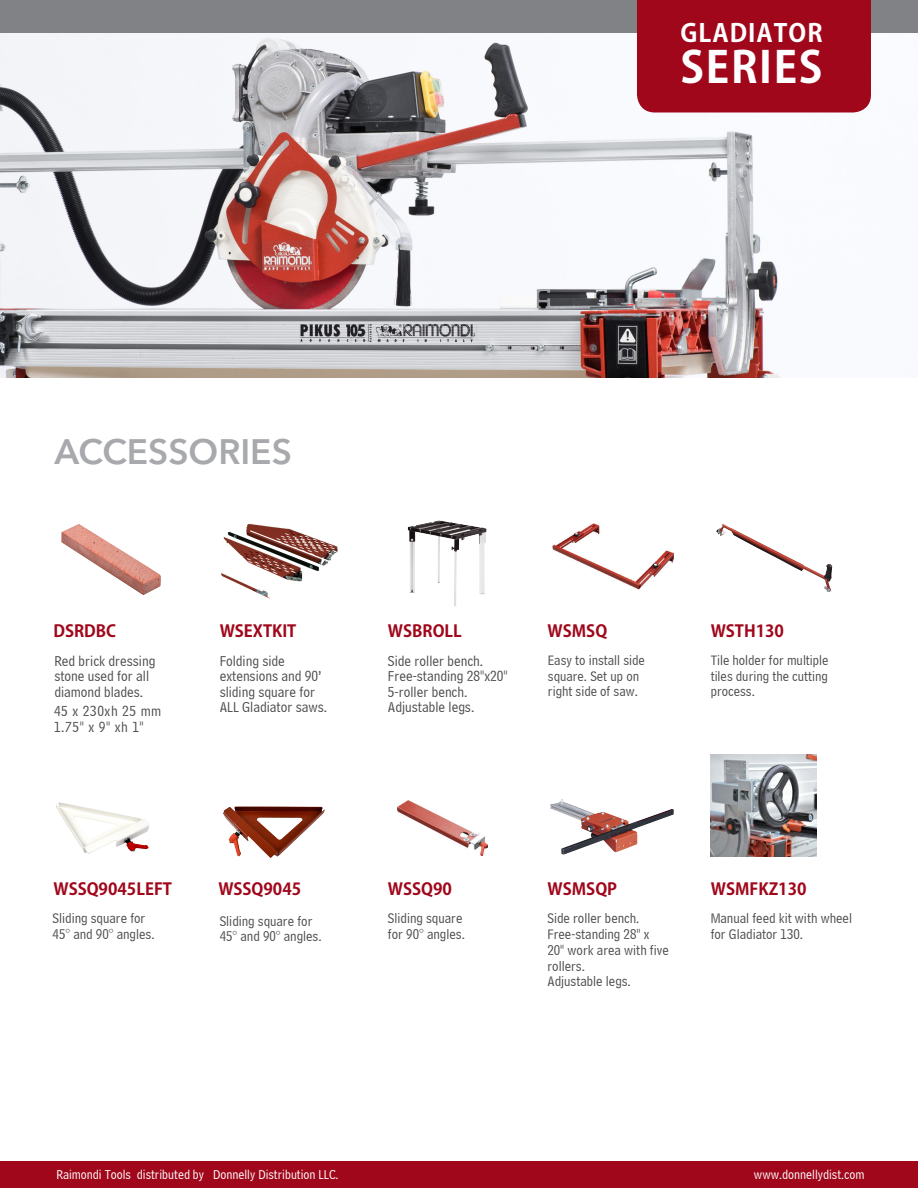
<style>
.page{position:relative;width:918px;height:1188px;background:#fff}
.page>*{position:absolute;margin:0;border:0;box-sizing:border-box;transform-origin:0 0}
.t1{font:700 43.05px "Adobe Gothic Std";letter-spacing:.04em;color:#fff}
.t2{font:600 35.1px "Avenir Next LT Pro";color:#a8a9ad}
.t3{font:700 24.75px "Adobe Gothic Std";letter-spacing:.04em;color:#fff}
.t4{font:700 16.5px "Adobe Gothic Std";color:#a0071b}
.t5{font:15px/15.6px "Bell Centennial BT Address";color:#4b4c4d}
.t6{font:15px "Bell Centennial BT Address";letter-spacing:.04em;color:#4b4c4d}
.t7{font:14.55px/15.8px "Bell Centennial BT Address";color:#4b4c4d}
.t8{font:14.4px/15.6px "Bell Centennial BT Address";color:#4b4c4d}
.t9{font:13.5px "Bell Centennial BT Address";color:#fff}
</style>
<div class="page">
<img style="left:0;top:32px;width:918px;height:346px">
<div style="left:0;top:0;width:918px;height:32px;background:#808285"></div>
<div style="left:637px;top:0;width:234px;height:112px;background:#a0071b"></div>
<div style="left:0;top:1161px;width:918px;height:27px;background:#a0071b"></div>
<img style="left:61px;top:524px;width:100px;height:71px">
<img style="left:246px;top:524px;width:92px;height:46px">
<img style="left:408px;top:521px;width:79px;height:85px">
<img style="left:553px;top:523px;width:121px;height:67px">
<img style="left:716px;top:524px;width:117px;height:68px">
<img style="left:550px;top:799px;width:124px;height:56px">
<img style="left:398px;top:800px;width:89px;height:56px">
<img style="left:56px;top:802px;width:93px;height:52px">
<img style="left:223px;top:806px;width:102px;height:52px">
<img style="left:711px;top:754px;width:106px;height:102px">
<p class="t2" style="left:54px;top:430px;width:239px">ACCESSORIES</p>
<p class="t3" style="left:681px;top:18px;width:144px">GLADIATOR</p>
<p class="t1" style="left:681px;top:41px;width:144px">SERIES</p>
<p class="t4" style="left:53px;top:621px;width:64px">DSRDBC</p>
<p class="t4" style="left:220px;top:621px;width:78px">WSEXTKIT</p>
<p class="t4" style="left:388px;top:621px;width:75px">WSBROLL</p>
<p class="t4" style="left:548px;top:621px;width:61px">WSMSQ</p>
<p class="t4" style="left:711px;top:621px;width:75px">WSTH130</p>
<p class="t5" style="left:54px;top:653px;width:102px">Red brick dressing stone used for all diamond blades.</p>
<p class="t5" style="left:220px;top:653px;width:67px">Folding side</p>
<p class="t5" style="left:220px;top:668px;width:103px">extensions and 90’ sliding square for</p>
<p class="t5" style="left:220px;top:699px;width:109px">ALL Gladiator saws.</p>
<p class="t6" style="left:54px;top:702px;width:109px">45 x 230xh 25 mm</p>
<p class="t5" style="left:54px;top:719px;width:91px">1.75" x 9" xh 1"</p>
<p class="t5" style="left:388px;top:653px;width:121px">Side roller bench.<br>Free-standing 28"x20"<br>5-roller bench.</p>
<p class="t5" style="left:388px;top:699px;width:88px">Adjustable legs.</p>
<p class="t8" style="left:548px;top:652px;width:98px">Easy to install side square. Set up on</p>
<p class="t8" style="left:548px;top:684px;width:91px">right side of saw.</p>
<p class="t8" style="left:711px;top:652px;width:119px;text-align:justify">Tile holder for multiple tiles during the cutting process.</p>
<p class="t4" style="left:53px;top:879px;width:120px">WSSQ9045LEFT</p>
<p class="t4" style="left:218px;top:879px;width:84px">WSSQ9045</p>
<p class="t4" style="left:388px;top:879px;width:66px">WSSQ90</p>
<p class="t4" style="left:548px;top:879px;width:71px">WSMSQP</p>
<p class="t7" style="left:53px;top:911px;width:94px">Sliding square for</p>
<p class="t7" style="left:53px;top:926px;width:103px">45° and 90° angles.</p>
<p class="t7" style="left:220px;top:913px;width:94px">Sliding square for</p>
<p class="t7" style="left:220px;top:928px;width:103px">45° and 90° angles.</p>
<p class="t7" style="left:388px;top:911px;width:76px">Sliding square</p>
<p class="t7" style="left:388px;top:926px;width:78px">for 90° angles.</p>
<p class="t7" style="left:547px;top:911px;width:123px">Side roller bench.<br>Free-standing 28" x<br>20" work area with five rollers.</p>
<p class="t7" style="left:547px;top:973px;width:85px">Adjustable legs.</p>
<p class="t4" style="left:711px;top:879px;width:97px">WSMFKZ130</p>
<p class="t7" style="left:711px;top:911px;width:143px">Manual feed kit with wheel for Gladiator 130.</p>
<p class="t9" style="left:56px;top:1167px;width:284px">Raimondi Tools distributed by Donnelly Distribution LLC.</p>
<p class="t9" style="left:754px;top:1167px;width:112px">www.donnellydist.com</p>
</div>
